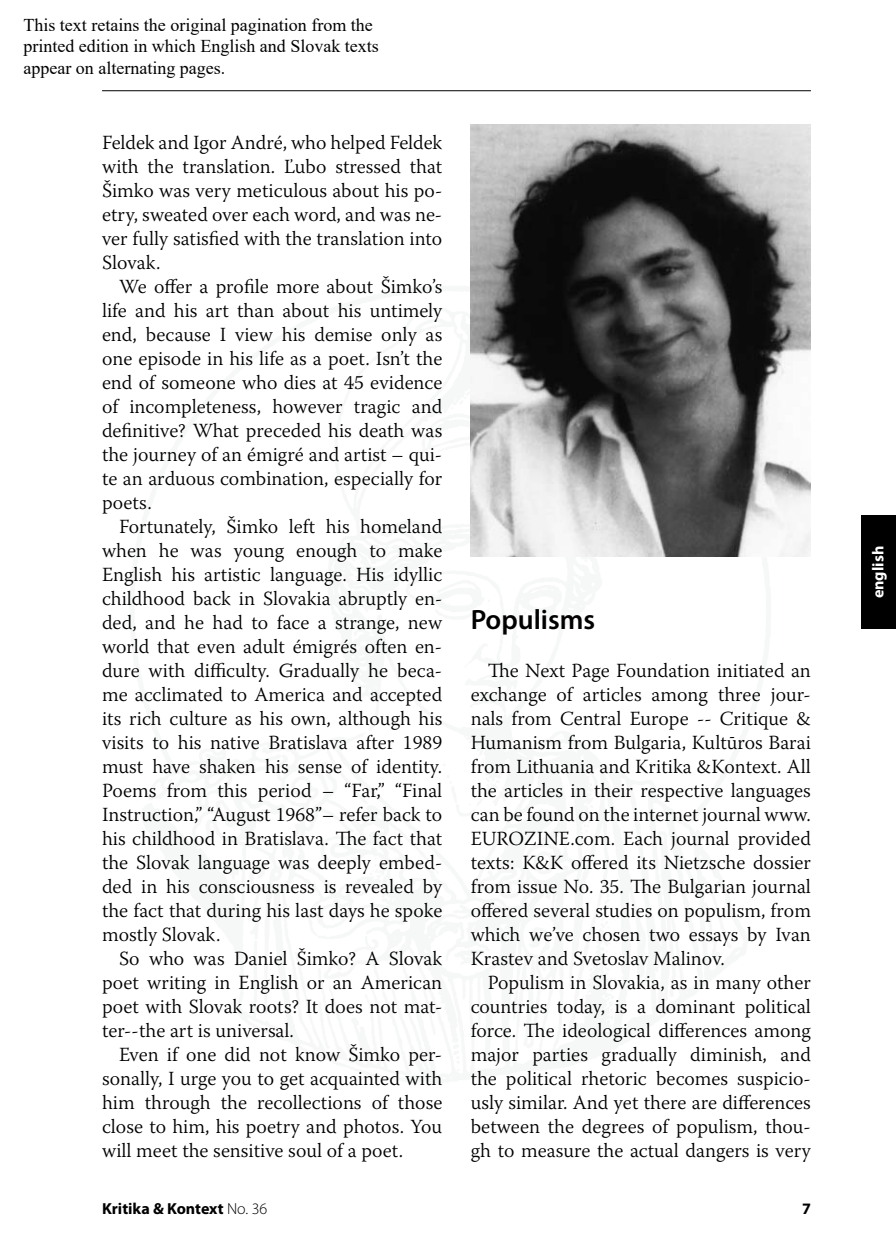
<style>
.page{position:relative;width:896px;height:1259px;background:#fff}
.page>*{position:absolute;margin:0;border:0;box-sizing:border-box;transform-origin:0 0}
.t1{font:600 28px "Myriad Pro";color:#000}
.t2{font:300 20px/24px "Warnock Pro";color:#000;text-align:justify}
.t3{font:18px/21.6px "Times New Roman";color:#000}
.t4{font:700 16px "Myriad Pro";color:#000}
.t5{font:700 16px "Myriad Pro";color:#fff}
.s1{font-weight:300}
</style>
<div class="page">
<hr style="left:102px;top:90px;width:709px;height:1px;background:#000">
<div style="left:862px;top:515px;width:34px;height:114px;background:#000"></div>
<img style="left:471px;top:125px;width:340px;height:432px">
<p class="t3" style="left:23px;top:13px;width:357px">This text retains the original pagination from the printed edition in which English and Slovak texts appear on alternating pages.</p>
<p class="t2" style="left:102px;top:130px;width:342px">Feldek and Igor André, who helped Feldek with the translation. Ľubo stressed that Šimko was very meticulous about his po&shy;etry, sweated over each word, and was ne&shy;ver fully satisfied with the translation into Slovak.</p>
<p class="t2" style="left:102px;top:274px;width:342px;text-indent:17px">We offer a profile more about Šimko’s life and his art than about his untimely end, because I view his demise only as one episode in his life as a poet. Isn’t the end of someone who dies at 45 evidence of incompleteness, however tragic and definitive? What preceded his death was the journey of an émigré and artist – qui&shy;te an arduous combination, especially for poets.</p>
<p class="t2" style="left:102px;top:514px;width:342px;text-indent:17px">Fortunately, Šimko left his homeland when he was young enough to make English his artistic language. His idyllic childhood back in Slovakia abruptly en&shy;ded, and he had to face a strange, new world that even adult émigrés often en&shy;dure with difficulty. Gradually he beca&shy;me acclimated to America and accepted its rich culture as his own, although his visits to his native Bratislava after 1989 must have shaken his sense of identity.<br>Poems from this period – “Far,” “Final Instruction,” “August 1968”– refer back to his childhood in Bratislava. The fact that the Slovak language was deeply embed&shy;ded in his consciousness is revealed by the fact that during his last days he spoke mostly Slovak.</p>
<p class="t2" style="left:102px;top:946px;width:342px;text-indent:17px">So who was Daniel Šimko? A Slovak poet writing in English or an American poet with Slovak roots? It does not mat&shy;ter--the art is universal.</p>
<p class="t2" style="left:102px;top:1042px;width:342px;text-indent:17px">Even if one did not know Šimko per&shy;sonally, I urge you to get acquainted with him through the recollections of those close to him, his poetry and photos. You will meet the sensitive soul of a poet.</p>
<h1 class="t1" style="left:471px;top:602px;width:126px">Populisms</h1>
<p class="t2" style="left:471px;top:658px;width:342px;text-indent:17px">The Next Page Foundation initiated an exchange of articles among three jour&shy;nals from Central Europe -- Critique &amp; Humanism from Bulgaria, Kultūros Barai from Lithuania and Kritika &amp;Kontext. All the articles in their respective languages can be found on the internet journal www.<br>EUROZINE.com. Each journal provided texts: K&amp;K offered its Nietzsche dossier from issue No. 35. The Bulgarian journal offered several studies on populism, from which we’ve chosen two essays by Ivan Krastev and Svetoslav Malinov.</p>
<p class="t2" style="left:471px;top:970px;width:342px;text-indent:17px">Populism in Slovakia, as in many other countries today, is a dominant political force. The ideological differences among major parties gradually diminish, and the political rhetoric becomes suspicio&shy;usly similar. And yet there are differences between the degrees of populism, thou&shy;gh to measure the actual dangers is very</p>
<p class="t4" style="left:102px;top:1197px;width:167px">Kritika &amp; Kontext <span class="s1">No. 36</span></p>
<p class="t4" style="left:802px;top:1197px;width:10px">7</p>
<p class="t5" style="left:867px;top:598px;width:54px;rotate:-90deg">english</p>
</div>
